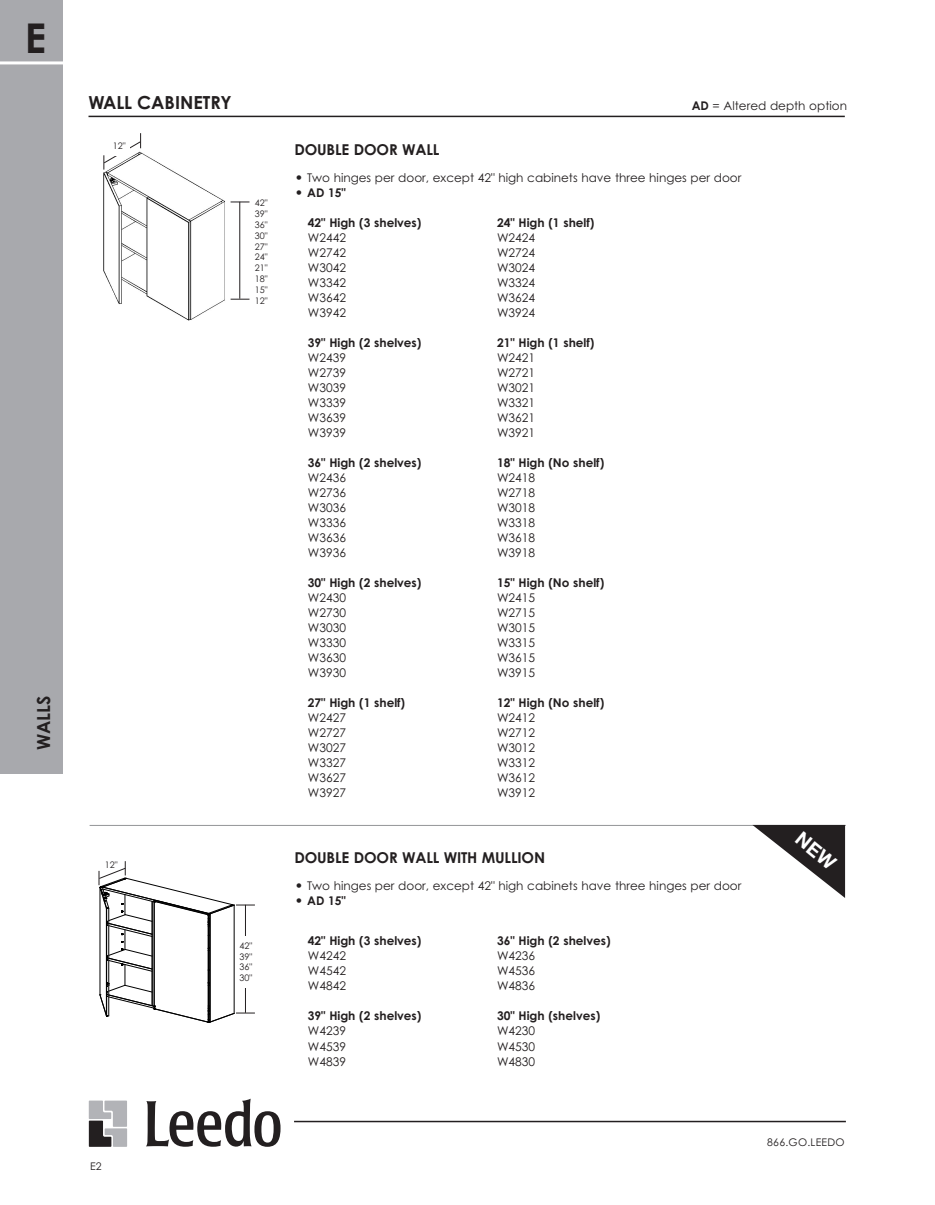
<style>
.page{position:relative;width:935px;height:1205px;background:#fff}
.page>*{position:absolute;margin:0;border:0;box-sizing:border-box;transform-origin:0 0}
.Headings{font:700 41.1px "Century Gothic Pro";color:#231f20}
.Headings-2{font:700 18px "Century Gothic Pro";color:#231f20}
.Headings-3{font:700 15px "Century Gothic Pro";letter-spacing:-.01em;color:#231f20}
.Cabinet_Nomenclature{font:12px "Century Gothic Pro";color:#231f20}
.Cabinet_Nomenclature-2{font:700 12px "Century Gothic Pro";color:#231f20}
.t1{font:10.5px "Century Gothic Pro";letter-spacing:.025em;color:#231f20}
.t2{font:9px "Century Gothic Pro";color:#231f20}
.s1{font-weight:700}
.s2{font-size:15px}
.s3{font-weight:400;font-size:15px}
</style>
<div class="page">
<img style="left:103px;top:152px;width:122px;height:168px">
<hr style="left:294px;top:1121px;width:552px;height:1px;background:#231f20">
<hr style="left:88px;top:116px;width:756px;height:1px;background:#231f20">
<svg style="left:89px;top:1100px;width:38px;height:47px;background:#98989a"></svg>
<svg style="left:146px;top:1099px;width:134px;height:48px"></svg>
<div style="left:0;top:0;width:63px;height:773px;background:#a8a9ad"></div>
<hr style="left:0;top:61px;width:70px;height:3px;background:#fff">
<svg style="left:230px;top:202px;width:19px;height:1px"></svg>
<svg style="left:230px;top:299px;width:19px;height:1px"></svg>
<hr style="left:239px;top:202px;width:1px;height:97px;background:#231f20">
<svg style="left:104px;top:133px;width:37px;height:37px"></svg>
<svg style="left:99px;top:861px;width:156px;height:162px"></svg>
<div style="left:111px;top:141px;width:19px;height:14px;background:#fff"></div>
<div style="left:102px;top:859px;width:18px;height:10px;background:#fff"></div>
<hr style="left:90px;top:825px;width:756px;height:1px;background:#939598">
<div style="left:237px;top:936px;width:17px;height:51px;background:#fff"></div>
<svg style="left:753px;top:825px;width:92px;height:73px"></svg>
<p class="Headings" style="left:25px;top:12px;width:23px">E</p>
<p class="Headings-2" style="left:33px;top:750px;width:56px;rotate:-90deg">WALLS</p>
<p class="Headings-2" style="left:88px;top:91px;width:145px">WALL CABINETRY</p>
<p class="t2" style="left:113px;top:141px;width:14px">12"</p>
<p class="t2" style="left:255px;top:198px;width:14px">42"</p>
<p class="t2" style="left:255px;top:209px;width:14px">39"</p>
<p class="t2" style="left:255px;top:219px;width:14px">36"</p>
<p class="t2" style="left:255px;top:230px;width:14px">30"</p>
<p class="t2" style="left:255px;top:241px;width:14px">27"</p>
<p class="t2" style="left:255px;top:252px;width:14px">24"</p>
<p class="t2" style="left:255px;top:263px;width:14px">21"</p>
<p class="t2" style="left:255px;top:273px;width:14px">18"</p>
<p class="t2" style="left:255px;top:284px;width:14px">15"</p>
<p class="t2" style="left:255px;top:295px;width:14px">12"</p>
<p class="t2" style="left:105px;top:859px;width:14px">12"</p>
<p class="t2" style="left:239px;top:940px;width:14px">42"</p>
<p class="t2" style="left:239px;top:951px;width:14px">39"</p>
<p class="t2" style="left:239px;top:961px;width:14px">36"</p>
<p class="t2" style="left:239px;top:972px;width:14px">30"</p>
<p class="Cabinet_Nomenclature" style="left:691px;top:98px;width:157px"><span class="s1">AD</span> = Altered depth option</p>
<p class="Headings-3" style="left:294px;top:140px;width:146px">DOUBLE DOOR WALL</p>
<p class="Cabinet_Nomenclature" style="left:294px;top:170px;width:448px"><span class="s2">•</span> Two hinges per door, except 42" high cabinets have three hinges per door</p>
<p class="Cabinet_Nomenclature-2" style="left:294px;top:185px;width:53px"><span class="s3">•</span> AD 15"</p>
<p class="Cabinet_Nomenclature-2" style="left:308px;top:215px;width:115px">42" High (3 shelves)</p>
<p class="Cabinet_Nomenclature" style="left:308px;top:230px;width:40px">W2442</p>
<p class="Cabinet_Nomenclature" style="left:308px;top:245px;width:40px">W2742</p>
<p class="Cabinet_Nomenclature" style="left:308px;top:260px;width:40px">W3042</p>
<p class="Cabinet_Nomenclature" style="left:308px;top:275px;width:40px">W3342</p>
<p class="Cabinet_Nomenclature" style="left:308px;top:290px;width:40px">W3642</p>
<p class="Cabinet_Nomenclature" style="left:308px;top:305px;width:40px">W3942</p>
<p class="Cabinet_Nomenclature-2" style="left:308px;top:335px;width:115px">39" High (2 shelves)</p>
<p class="Cabinet_Nomenclature" style="left:308px;top:350px;width:40px">W2439</p>
<p class="Cabinet_Nomenclature" style="left:308px;top:365px;width:40px">W2739</p>
<p class="Cabinet_Nomenclature" style="left:308px;top:380px;width:40px">W3039</p>
<p class="Cabinet_Nomenclature" style="left:308px;top:395px;width:40px">W3339</p>
<p class="Cabinet_Nomenclature" style="left:308px;top:410px;width:40px">W3639</p>
<p class="Cabinet_Nomenclature" style="left:308px;top:425px;width:40px">W3939</p>
<p class="Cabinet_Nomenclature-2" style="left:308px;top:455px;width:115px">36" High (2 shelves)</p>
<p class="Cabinet_Nomenclature" style="left:308px;top:470px;width:40px">W2436</p>
<p class="Cabinet_Nomenclature" style="left:308px;top:485px;width:40px">W2736</p>
<p class="Cabinet_Nomenclature" style="left:308px;top:500px;width:40px">W3036</p>
<p class="Cabinet_Nomenclature" style="left:308px;top:515px;width:40px">W3336</p>
<p class="Cabinet_Nomenclature" style="left:308px;top:530px;width:40px">W3636</p>
<p class="Cabinet_Nomenclature" style="left:308px;top:545px;width:40px">W3936</p>
<p class="Cabinet_Nomenclature-2" style="left:308px;top:575px;width:115px">30" High (2 shelves)</p>
<p class="Cabinet_Nomenclature" style="left:308px;top:590px;width:40px">W2430</p>
<p class="Cabinet_Nomenclature" style="left:308px;top:605px;width:40px">W2730</p>
<p class="Cabinet_Nomenclature" style="left:308px;top:620px;width:40px">W3030</p>
<p class="Cabinet_Nomenclature" style="left:308px;top:635px;width:40px">W3330</p>
<p class="Cabinet_Nomenclature" style="left:308px;top:650px;width:40px">W3630</p>
<p class="Cabinet_Nomenclature" style="left:308px;top:665px;width:40px">W3930</p>
<p class="Cabinet_Nomenclature-2" style="left:308px;top:695px;width:99px">27" High (1 shelf)</p>
<p class="Cabinet_Nomenclature" style="left:308px;top:710px;width:40px">W2427</p>
<p class="Cabinet_Nomenclature" style="left:308px;top:725px;width:40px">W2727</p>
<p class="Cabinet_Nomenclature" style="left:308px;top:740px;width:40px">W3027</p>
<p class="Cabinet_Nomenclature" style="left:308px;top:755px;width:40px">W3327</p>
<p class="Cabinet_Nomenclature" style="left:308px;top:770px;width:40px">W3627</p>
<p class="Cabinet_Nomenclature" style="left:308px;top:785px;width:40px">W3927</p>
<p class="Cabinet_Nomenclature-2" style="left:497px;top:215px;width:99px">24" High (1 shelf)</p>
<p class="Cabinet_Nomenclature" style="left:497px;top:230px;width:40px">W2424</p>
<p class="Cabinet_Nomenclature" style="left:497px;top:245px;width:40px">W2724</p>
<p class="Cabinet_Nomenclature" style="left:497px;top:260px;width:40px">W3024</p>
<p class="Cabinet_Nomenclature" style="left:497px;top:275px;width:40px">W3324</p>
<p class="Cabinet_Nomenclature" style="left:497px;top:290px;width:40px">W3624</p>
<p class="Cabinet_Nomenclature" style="left:497px;top:305px;width:40px">W3924</p>
<p class="Cabinet_Nomenclature-2" style="left:497px;top:335px;width:99px">21" High (1 shelf)</p>
<p class="Cabinet_Nomenclature" style="left:497px;top:350px;width:40px">W2421</p>
<p class="Cabinet_Nomenclature" style="left:497px;top:365px;width:40px">W2721</p>
<p class="Cabinet_Nomenclature" style="left:497px;top:380px;width:40px">W3021</p>
<p class="Cabinet_Nomenclature" style="left:497px;top:395px;width:40px">W3321</p>
<p class="Cabinet_Nomenclature" style="left:497px;top:410px;width:40px">W3621</p>
<p class="Cabinet_Nomenclature" style="left:497px;top:425px;width:40px">W3921</p>
<p class="Cabinet_Nomenclature-2" style="left:497px;top:455px;width:109px">18" High (No shelf)</p>
<p class="Cabinet_Nomenclature" style="left:497px;top:470px;width:40px">W2418</p>
<p class="Cabinet_Nomenclature" style="left:497px;top:485px;width:40px">W2718</p>
<p class="Cabinet_Nomenclature" style="left:497px;top:500px;width:40px">W3018</p>
<p class="Cabinet_Nomenclature" style="left:497px;top:515px;width:40px">W3318</p>
<p class="Cabinet_Nomenclature" style="left:497px;top:530px;width:40px">W3618</p>
<p class="Cabinet_Nomenclature" style="left:497px;top:545px;width:40px">W3918</p>
<p class="Cabinet_Nomenclature-2" style="left:497px;top:575px;width:109px">15" High (No shelf)</p>
<p class="Cabinet_Nomenclature" style="left:497px;top:590px;width:40px">W2415</p>
<p class="Cabinet_Nomenclature" style="left:497px;top:605px;width:40px">W2715</p>
<p class="Cabinet_Nomenclature" style="left:497px;top:620px;width:40px">W3015</p>
<p class="Cabinet_Nomenclature" style="left:497px;top:635px;width:40px">W3315</p>
<p class="Cabinet_Nomenclature" style="left:497px;top:650px;width:40px">W3615</p>
<p class="Cabinet_Nomenclature" style="left:497px;top:665px;width:40px">W3915</p>
<p class="Cabinet_Nomenclature-2" style="left:497px;top:695px;width:109px">12" High (No shelf)</p>
<p class="Cabinet_Nomenclature" style="left:497px;top:710px;width:40px">W2412</p>
<p class="Cabinet_Nomenclature" style="left:497px;top:725px;width:40px">W2712</p>
<p class="Cabinet_Nomenclature" style="left:497px;top:740px;width:40px">W3012</p>
<p class="Cabinet_Nomenclature" style="left:497px;top:755px;width:40px">W3312</p>
<p class="Cabinet_Nomenclature" style="left:497px;top:770px;width:40px">W3612</p>
<p class="Cabinet_Nomenclature" style="left:497px;top:785px;width:40px">W3912</p>
<p class="Headings-3" style="left:294px;top:848px;width:252px">DOUBLE DOOR WALL WITH MULLION</p>
<p class="Cabinet_Nomenclature" style="left:294px;top:878px;width:448px"><span class="s2">•</span> Two hinges per door, except 42" high cabinets have three hinges per door</p>
<p class="Cabinet_Nomenclature-2" style="left:294px;top:893px;width:53px"><span class="s3">•</span> AD 15"</p>
<p class="Cabinet_Nomenclature-2" style="left:308px;top:934px;width:115px">42" High (3 shelves)</p>
<p class="Cabinet_Nomenclature" style="left:308px;top:949px;width:40px">W4242</p>
<p class="Cabinet_Nomenclature" style="left:308px;top:964px;width:40px">W4542</p>
<p class="Cabinet_Nomenclature" style="left:308px;top:979px;width:40px">W4842</p>
<p class="Cabinet_Nomenclature-2" style="left:308px;top:1009px;width:115px">39" High (2 shelves)</p>
<p class="Cabinet_Nomenclature" style="left:308px;top:1024px;width:40px">W4239</p>
<p class="Cabinet_Nomenclature" style="left:308px;top:1039px;width:40px">W4539</p>
<p class="Cabinet_Nomenclature" style="left:308px;top:1054px;width:40px">W4839</p>
<p class="Cabinet_Nomenclature-2" style="left:497px;top:934px;width:115px">36" High (2 shelves)</p>
<p class="Cabinet_Nomenclature" style="left:497px;top:949px;width:40px">W4236</p>
<p class="Cabinet_Nomenclature" style="left:497px;top:964px;width:40px">W4536</p>
<p class="Cabinet_Nomenclature" style="left:497px;top:979px;width:40px">W4836</p>
<p class="Cabinet_Nomenclature-2" style="left:497px;top:1009px;width:105px">30" High (shelves)</p>
<p class="Cabinet_Nomenclature" style="left:497px;top:1024px;width:40px">W4230</p>
<p class="Cabinet_Nomenclature" style="left:497px;top:1039px;width:40px">W4530</p>
<p class="Cabinet_Nomenclature" style="left:497px;top:1054px;width:40px">W4830</p>
<p class="t1" style="left:90px;top:1160px;width:13px">E2</p>
<p class="t1" style="left:767px;top:1136px;width:79px">866.GO.LEEDO</p>
</div>
